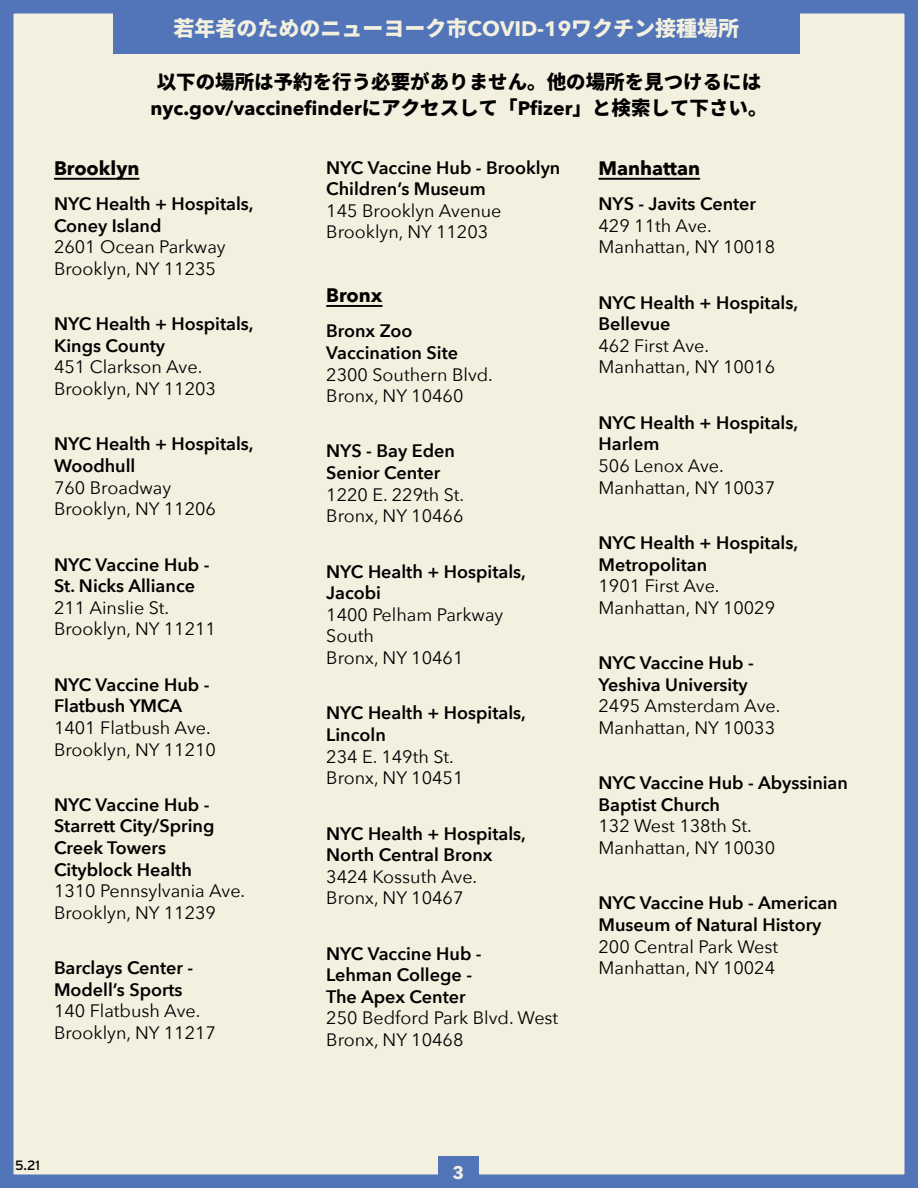
<style>
.page{position:relative;width:918px;height:1188px;background:#fff}
.page>*{position:absolute;margin:0;border:0;box-sizing:border-box;transform-origin:0 0}
.t1{font:900 21px "Noto Sans CJ Kjp";color:#f3f0df}
.t2{font:700 19.5px "Avenir Next";color:#000}
.t3{font:900 19.5px "Noto Sans CJ Kjp";color:#000}
.t4{font:600 18px/21.6px "Avenir Next";color:#000}
.t5{font:18px/21.6px "Avenir Next";color:#000}
.t6{font:700 18px "Avenir Next";color:#f3efe0}
.t7{font:13.5px "Interstate";color:#000}
.s1{font-family:"Avenir Next";font-weight:700}
.s2{font-family:"Noto Sans CJ Kjp";font-weight:900}
</style>
<div class="page">
<div style="left:13px;top:13px;width:892px;height:1162px;background:#f3f0df"></div>
<div style="left:0;top:0;width:918px;height:1188px;border:12px solid #5275ba"></div>
<div style="left:439px;top:1157px;width:40px;height:31px;background:#5275ba"></div>
<div style="left:113px;top:0;width:686px;height:54px;background:#5275ba"></div>
<hr style="left:54px;top:178px;width:85px;height:2px;background:#000">
<hr style="left:326px;top:305px;width:57px;height:2px;background:#000">
<hr style="left:598px;top:178px;width:102px;height:2px;background:#000">
<p class="t1" style="left:174px;top:16px;width:567px">若年者のためのニューヨーク市<span class="s1">COVID-19</span>ワクチン接種場所</p>
<p class="t3" style="left:157px;top:71px;width:606px">以下の場所は予約を行う必要がありません。他の場所を見つけるには</p>
<p class="t2" style="left:150px;top:91px;width:619px">nyc.gov/vaccinefinder<span class="s2">にアクセスして「</span>Pfizer<span class="s2">」と検索して下さい。</span></p>
<p class="t2" style="left:54px;top:151px;width:87px">Brooklyn</p>
<p class="t4" style="left:54px;top:193px;width:201px">NYC Health + Hospitals,<br>Coney Island</p>
<p class="t5" style="left:54px;top:235px;width:173px">2601 Ocean Parkway<br>Brooklyn, NY 11235</p>
<p class="t4" style="left:54px;top:313px;width:201px">NYC Health + Hospitals,<br>Kings County</p>
<p class="t5" style="left:54px;top:356px;width:164px">451 Clarkson Ave.<br>Brooklyn, NY 11203</p>
<p class="t4" style="left:54px;top:433px;width:201px">NYC Health + Hospitals,<br>Woodhull</p>
<p class="t5" style="left:54px;top:476px;width:164px">760 Broadway<br>Brooklyn, NY 11206</p>
<p class="t4" style="left:54px;top:553px;width:157px">NYC Vaccine Hub -<br>St. Nicks Alliance</p>
<p class="t5" style="left:54px;top:596px;width:164px">211 Ainslie St.<br>Brooklyn, NY 11211</p>
<p class="t4" style="left:54px;top:673px;width:157px">NYC Vaccine Hub -<br>Flatbush YMCA</p>
<p class="t5" style="left:54px;top:716px;width:164px">1401 Flatbush Ave.<br>Brooklyn, NY 11210</p>
<p class="t4" style="left:54px;top:793px;width:162px">NYC Vaccine Hub -<br>Starrett City/Spring<br>Creek Towers<br>Cityblock Health</p>
<p class="t5" style="left:54px;top:879px;width:193px">1310 Pennsylvania Ave.<br>Brooklyn, NY 11239</p>
<p class="t4" style="left:54px;top:957px;width:141px">Barclays Center -<br>Modell’s Sports</p>
<p class="t5" style="left:54px;top:1000px;width:164px">140 Flatbush Ave.<br>Brooklyn, NY 11217</p>
<p class="t4" style="left:326px;top:156px;width:236px">NYC Vaccine Hub - Brooklyn<br>Children’s Museum</p>
<p class="t5" style="left:326px;top:199px;width:177px">145 Brooklyn Avenue<br>Brooklyn, NY 11203</p>
<p class="t2" style="left:326px;top:279px;width:58px">Bronx</p>
<p class="t4" style="left:326px;top:320px;width:133px">Bronx Zoo<br>Vaccination Site</p>
<p class="t5" style="left:326px;top:363px;width:168px">2300 Southern Blvd.<br>Bronx, NY 10460</p>
<p class="t4" style="left:326px;top:440px;width:130px">NYS - Bay Eden<br>Senior Center</p>
<p class="t5" style="left:326px;top:483px;width:140px">1220 E. 229th St.<br>Bronx, NY 10466</p>
<p class="t4" style="left:326px;top:560px;width:201px">NYC Health + Hospitals,<br>Jacobi</p>
<p class="t5" style="left:326px;top:603px;width:179px">1400 Pelham Parkway<br>South<br>Bronx, NY 10461</p>
<p class="t4" style="left:326px;top:702px;width:201px">NYC Health + Hospitals,<br>Lincoln</p>
<p class="t5" style="left:326px;top:745px;width:139px">234 E. 149th St.<br>Bronx, NY 10451</p>
<p class="t4" style="left:326px;top:822px;width:201px">NYC Health + Hospitals,<br>North Central Bronx</p>
<p class="t5" style="left:326px;top:865px;width:153px">3424 Kossuth Ave.<br>Bronx, NY 10467</p>
<p class="t4" style="left:326px;top:942px;width:157px">NYC Vaccine Hub -<br>Lehman College -<br>The Apex Center</p>
<p class="t5" style="left:326px;top:1007px;width:234px">250 Bedford Park Blvd. West<br>Bronx, NY 10468</p>
<p class="t2" style="left:598px;top:151px;width:103px">Manhattan</p>
<p class="t4" style="left:598px;top:193px;width:159px">NYS - Javits Center</p>
<p class="t5" style="left:598px;top:214px;width:178px">429 11th Ave.<br>Manhattan, NY 10018</p>
<p class="t4" style="left:598px;top:291px;width:201px">NYC Health + Hospitals,<br>Bellevue</p>
<p class="t5" style="left:598px;top:334px;width:178px">462 First Ave.<br>Manhattan, NY 10016</p>
<p class="t4" style="left:598px;top:411px;width:201px">NYC Health + Hospitals,<br>Harlem</p>
<p class="t5" style="left:598px;top:454px;width:178px">506 Lenox Ave.<br>Manhattan, NY 10037</p>
<p class="t4" style="left:598px;top:531px;width:201px">NYC Health + Hospitals,<br>Metropolitan</p>
<p class="t5" style="left:598px;top:574px;width:178px">1901 First Ave.<br>Manhattan, NY 10029</p>
<p class="t4" style="left:598px;top:652px;width:157px">NYC Vaccine Hub -<br>Yeshiva University</p>
<p class="t5" style="left:598px;top:694px;width:183px">2495 Amsterdam Ave.<br>Manhattan, NY 10033</p>
<p class="t4" style="left:598px;top:772px;width:251px">NYC Vaccine Hub - Abyssinian<br>Baptist Church</p>
<p class="t5" style="left:598px;top:815px;width:178px">132 West 138th St.<br>Manhattan, NY 10030</p>
<p class="t4" style="left:598px;top:892px;width:241px">NYC Vaccine Hub - American<br>Museum of Natural History</p>
<p class="t5" style="left:598px;top:935px;width:181px">200 Central Park West<br>Manhattan, NY 10024</p>
<p class="t7" style="left:15px;top:1157px;width:26px">5.21</p>
<p class="t6" style="left:453px;top:1157px;width:13px">3</p>
</div>
